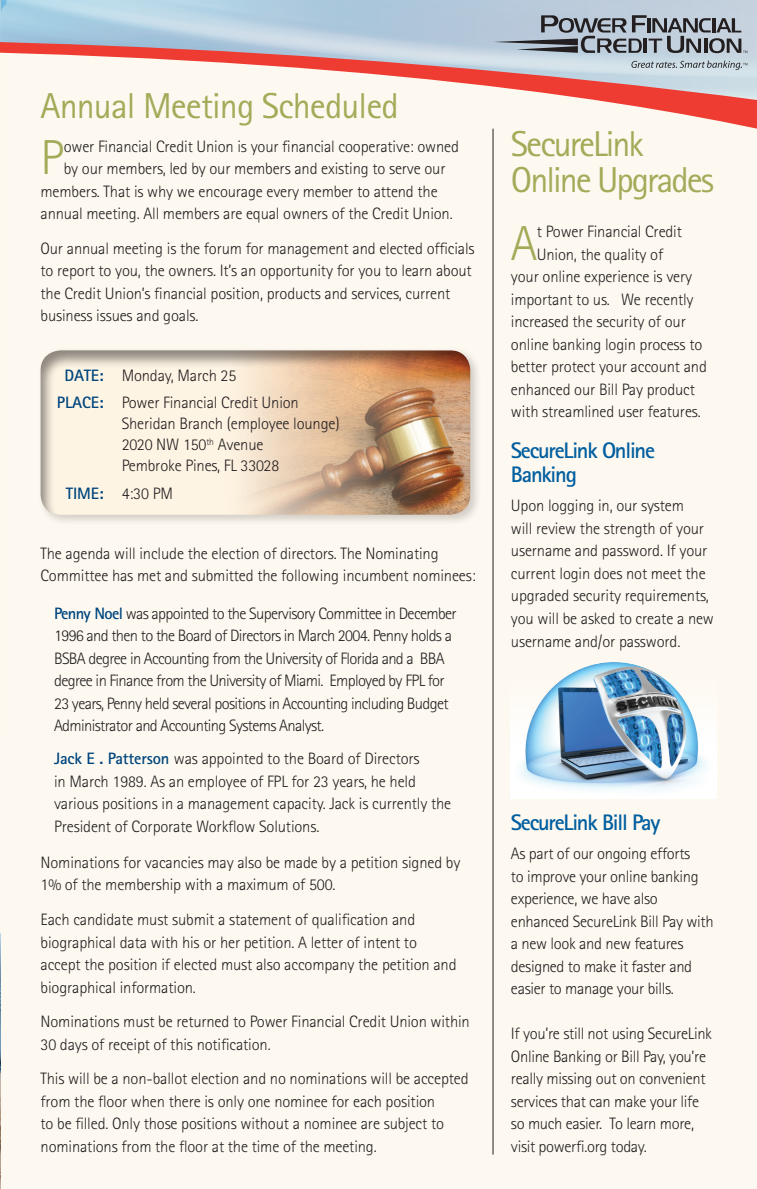
<style>
.page{position:relative;width:757px;height:1189px;background:#fff}
.page>*{position:absolute;margin:0;border:0;box-sizing:border-box;transform-origin:0 0}
.t1{font:300 49.05px "Rotis Sans Serif";color:#a3ab59}
.t2{font:36px/36px "Rotis Sans Serif";letter-spacing:-.055em;color:#a3ab59}
.t3{font:36px "Rotis Sans Serif";letter-spacing:-.025em;color:#a3ab59}
.t4{font:700 22.5px/24px "Rotis Sans Serif";letter-spacing:-.055em;color:#015e9f}
.t5{font:300 16.5px/22.5px "Rotis Sans Serif";letter-spacing:-.01em;color:#231f20}
.t6{font:300 16.5px/22.5px "Rotis Sans Serif";letter-spacing:-.04em;color:#231f20}
.s1{font-weight:700;color:#00467e}
</style>
<div class="page">
<div style="left:7px;top:180px;width:749px;height:1008px;background:#fef9f0"></div>
<svg style="left:7px;top:0;width:749px;height:180px;fill:#fef9f0"></svg>
<div style="left:37px;top:347px;width:444px;height:179px;background:#231f20;opacity:.2"></div>
<div style="left:38px;top:348px;width:432px;height:167px;background:#231f20;opacity:.5"></div>
<hr style="left:492px;top:129px;width:1px;height:1025px;background:#231f20">
<img style="left:510px;top:661px;width:206px;height:137px">
<svg style="left:0;top:0;width:7px;height:1189px"></svg>
<h2 class="t3" style="left:41px;top:85px;width:359px">Annual Meeting Scheduled</h2>
<h1 class="t1" style="left:41px;top:129px;width:25px">P</h1>
<p class="t5" style="left:64px;top:135px;width:396px">ower Financial Credit Union is your financial cooperative: owned</p>
<p class="t5" style="left:64px;top:157px;width:383px">by our members, led by our members and existing to serve our</p>
<p class="t5" style="left:41px;top:180px;width:398px">members. That is why we encourage every member to attend the</p>
<p class="t5" style="left:41px;top:202px;width:413px">annual meeting. All members are equal owners of the Credit Union.</p>
<p class="t5" style="left:41px;top:237px;width:435px">Our annual meeting is the forum for management and elected officials to report to you, the owners. It’s an opportunity for you to learn about the Credit Union’s financial position, products and services, current business issues and goals.</p>
<p class="t5" style="left:57px;top:362px;width:243px;line-height:27px;text-indent:7px"><span class="s1">DaTE:</span> Monday, March 25<br><span class="s1">PLaCE:</span> Power Financial Credit Union</p>
<p class="t5" style="left:122px;top:413px;width:219px;line-height:21px">Sheridan Branch (employee lounge)<br>2020 NW 150<sup>th</sup> Avenue<br>Pembroke Pines, FL 33028</p>
<p class="t5" style="left:66px;top:481px;width:108px"><span class="s1">TIME:</span> 4:30 PM</p>
<p class="t5" style="left:41px;top:541px;width:436px">The agenda will include the election of directors. The Nominating<br>Committee has met and submitted the following incumbent nominees:</p>
<p class="t6" style="left:54px;top:601px;width:404px"><span class="s1">Penny Noel</span> was appointed to the Supervisory Committee in December 1996 and then to the Board of Directors in March 2004. Penny holds a BSBA degree in Accounting from the University of Florida and a BBA degree in Finance from the University of Miami. Employed by FPL for 23 years, Penny held several positions in Accounting including Budget Administrator and Accounting Systems Analyst.</p>
<p class="t5" style="left:54px;top:747px;width:398px"><span class="s1">Jack E . Patterson</span> was appointed to the Board of Directors<br>in March 1989. As an employee of FPL for 23 years, he held various positions in a management capacity. Jack is currently the President of Corporate Workflow Solutions.</p>
<p class="t5" style="left:41px;top:850px;width:421px">Nominations for vacancies may also be made by a petition signed by<br>1% of the membership with a maximum of 500.</p>
<p class="t5" style="left:41px;top:907px;width:417px">Each candidate must submit a statement of qualification and biographical data with his or her petition. A letter of intent to accept the position if elected must also accompany the petition and biographical information.</p>
<p class="t5" style="left:41px;top:1010px;width:430px">Nominations must be returned to Power Financial Credit Union within<br>30 days of receipt of this notification.</p>
<p class="t5" style="left:41px;top:1067px;width:429px">This will be a non-ballot election and no nominations will be accepted from the floor when there is only one nominee for each position<br>to be filled. Only those positions without a nominee are subject to nominations from the floor at the time of the meeting.</p>
<h2 class="t2" style="left:510px;top:126px;width:204px">SecureLink<br>Online Upgrades</h2>
<h1 class="t1" style="left:510px;top:215px;width:28px">A</h1>
<p class="t5" style="left:536px;top:220px;width:146px">t Power Financial Credit</p>
<p class="t5" style="left:536px;top:243px;width:128px">Union, the quality of</p>
<p class="t5" style="left:510px;top:265px;width:182px">your online experience is very</p>
<p class="t5" style="left:510px;top:288px;width:184px">important to us. We recently</p>
<p class="t5" style="left:510px;top:310px;width:176px">increased the security of our</p>
<p class="t5" style="left:510px;top:333px;width:193px">online banking login process to</p>
<p class="t5" style="left:510px;top:355px;width:197px">better protect your account and</p>
<p class="t5" style="left:510px;top:378px;width:185px">enhanced our Bill Pay product</p>
<p class="t5" style="left:510px;top:400px;width:191px">with streamlined user features.</p>
<h3 class="t4" style="left:510px;top:438px;width:145px">SecureLink Online<br>Banking</h3>
<p class="t5" style="left:510px;top:494px;width:204px">Upon logging in, our system<br>will review the strength of your username and password. If your current login does not meet the upgraded security requirements, you will be asked to create a new username and/or password.</p>
<h3 class="t4" style="left:510px;top:809px;width:151px">SecureLink Bill Pay</h3>
<p class="t5" style="left:510px;top:842px;width:204px">As part of our ongoing efforts<br>to improve your online banking experience, we have also enhanced SecureLink Bill Pay with a new look and new features designed to make it faster and easier to manage your bills.</p>
<p class="t5" style="left:510px;top:1022px;width:202px">If you’re still not using SecureLink<br>Online Banking or Bill Pay, you’re really missing out on convenient services that can make your life so much easier. To learn more, visit powerfi.org today.</p>
</div>
